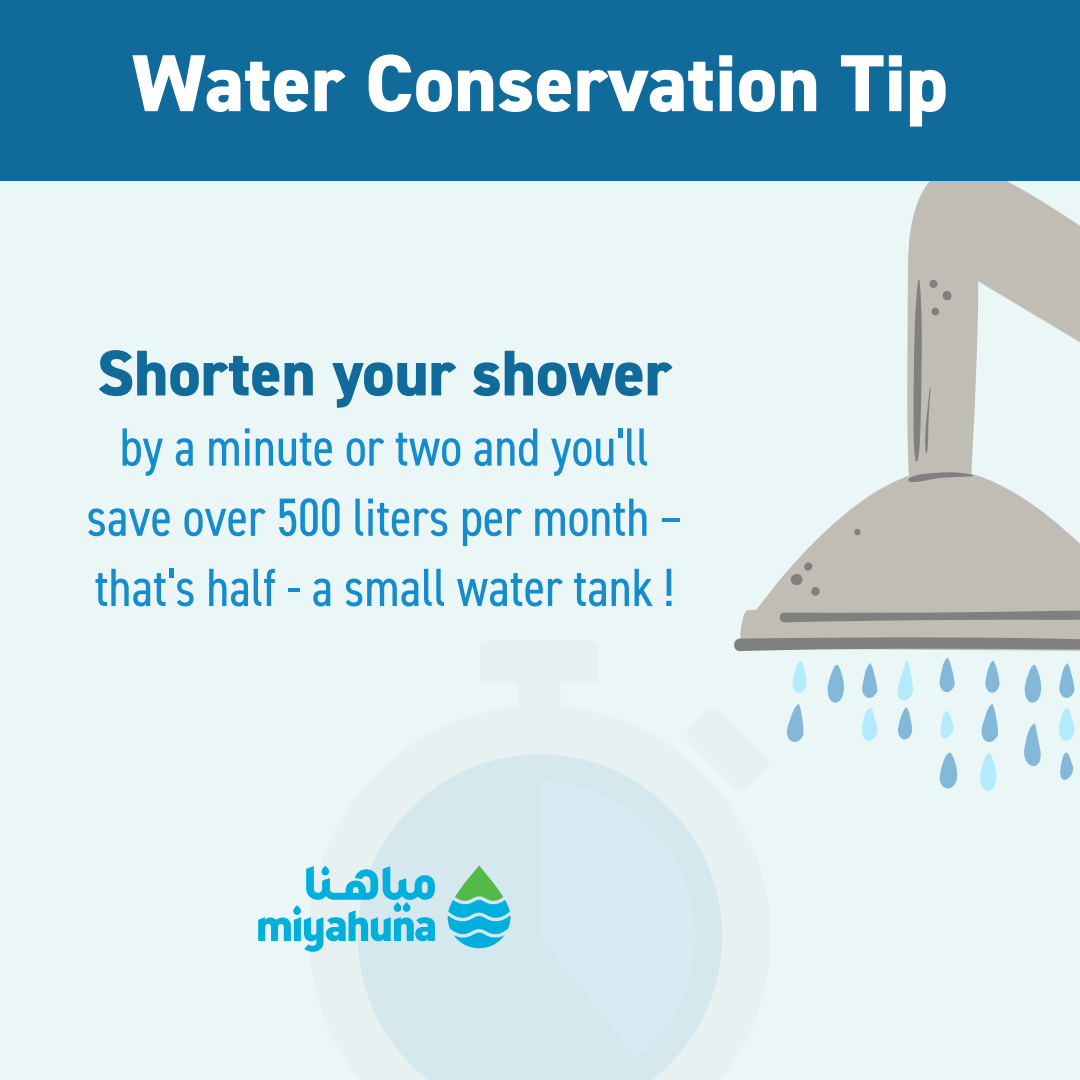
<style>
.page{position:relative;width:1080px;height:1080px;background:#ebf6f7}
.page>*{position:absolute;margin:0;border:0;box-sizing:border-box;transform-origin:0 0}
.t1{font:800 81.1px "DIN2014";color:#fff}
.t2{font:800 64.8px "DIN2014";color:#106a9a}
.t3{font:condensed 54px/70.2px "DIN2014";color:#178ccc;text-align:center}
</style>
<div class="page">
<svg style="left:758px;top:477px;width:322px;height:130px;fill:#bfbdb4"></svg>
<svg style="left:791px;top:562px;width:30px;height:34px"></svg>
<svg style="left:853px;top:529px;width:9px;height:6px"></svg>
<svg style="left:906px;top:180px;width:174px;height:323px;fill:#bfbdb4"></svg>
<svg style="left:358px;top:754px;width:317px;height:326px;fill:#d5e8ed"></svg>
<svg style="left:539px;top:607px;width:541px;height:451px"></svg>
<div style="left:0;top:0;width:1080px;height:180px;background:#106a9a"></div>
<svg style="left:403px;top:902px;width:7px;height:10px"></svg>
<svg style="left:394px;top:902px;width:7px;height:10px"></svg>
<svg style="left:293px;top:905px;width:8px;height:10px"></svg>
<svg style="left:306px;top:866px;width:129px;height:34px"></svg>
<svg style="left:258px;top:910px;width:177px;height:42px"></svg>
<svg style="left:448px;top:866px;width:62px;height:82px;background:#6bc9c8"></svg>
<h1 class="t1" style="left:132px;top:29px;width:818px">Water Conservation Tip</h1>
<p class="t2" style="left:97px;top:330px;width:576px">Shorten your shower</p>
<p class="t3" style="left:86px;top:410px;width:597px">by a minute or two and you'll save over 500 liters per month – that's half - a small water tank !</p>
</div>
